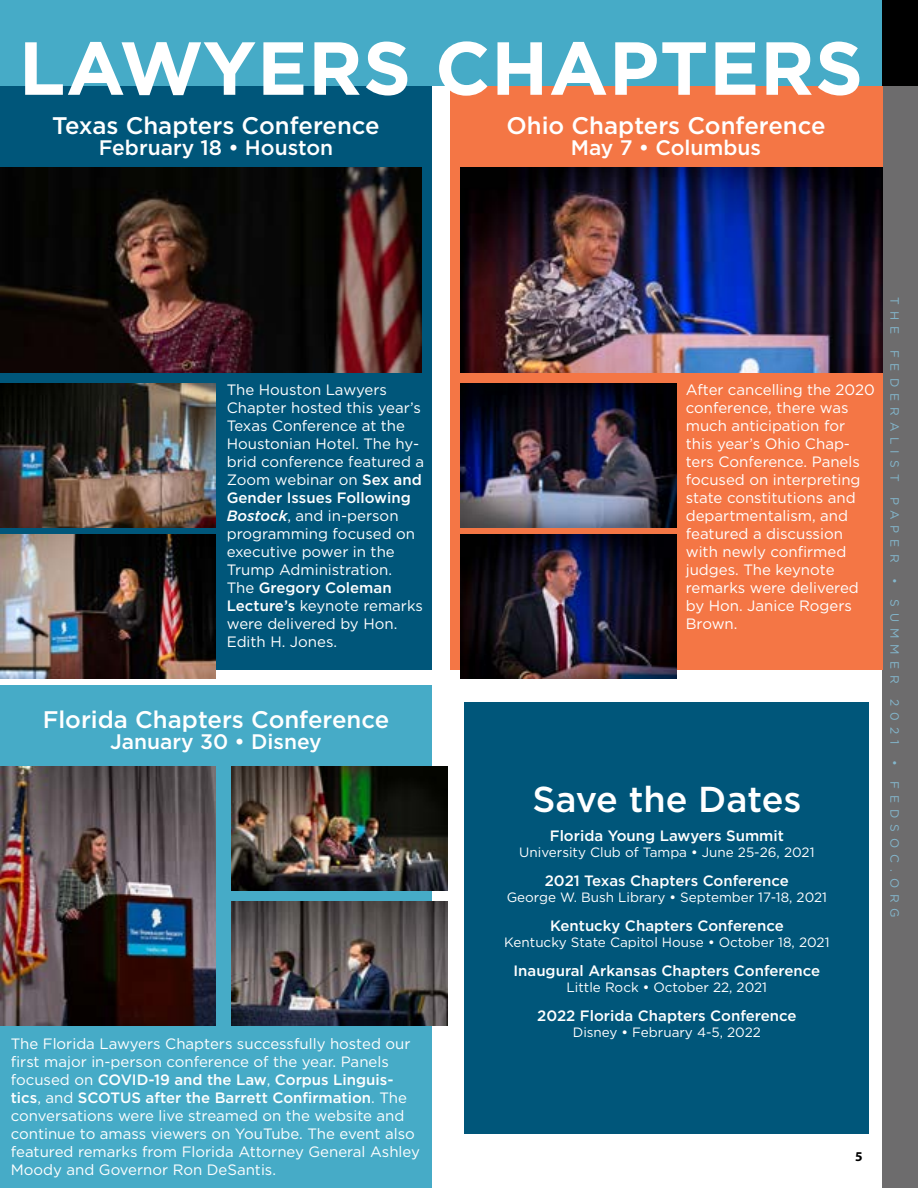
<style>
.page{position:relative;width:918px;height:1188px;background:#fff}
.page>*{position:absolute;margin:0;border:0;box-sizing:border-box;transform-origin:0 0}
.t1{font:700 75px "Gotham";letter-spacing:.01em;color:#fff}
.t2{font:500 36px "Gotham";color:#fff}
.t3{font:500 24px "Gotham";color:#fff}
.t4{font:500 21px "Gotham";color:#fff}
.t5{font:15px/18px "Gotham";color:#fff}
.t6{font:500 15px "Gotham";color:#fff}
.t7{font:13.5px "Gotham";color:#fff}
.t8{font:700 13.5px "Myriad Pro";color:#000}
.t9{font:12px "Gotham";letter-spacing:.5em;color:#83b6cc}
.s1{font-weight:500}
.s2{font-weight:500;font-style:italic}
</style>
<div class="page">
<div style="left:882px;top:80px;width:36px;height:1108px;background:#6d6c6d"></div>
<div style="left:0;top:0;width:882px;height:86px;background:#46abc7"></div>
<div style="left:882px;top:0;width:36px;height:86px;background:#000"></div>
<div style="left:0;top:86px;width:432px;height:584px;background:#00567a"></div>
<div style="left:450px;top:86px;width:432px;height:584px;background:#f47645"></div>
<img style="left:461px;top:383px;width:216px;height:145px">
<img style="left:461px;top:167px;width:421px;height:206px">
<img style="left:0;top:535px;width:216px;height:144px">
<img style="left:0;top:383px;width:216px;height:144px">
<img style="left:0;top:167px;width:421px;height:206px">
<div style="left:0;top:686px;width:432px;height:502px;background:#46abc7"></div>
<img style="left:0;top:767px;width:216px;height:259px">
<img style="left:231px;top:902px;width:216px;height:124px">
<img style="left:231px;top:767px;width:216px;height:124px">
<div style="left:464px;top:702px;width:405px;height:432px;background:#00567a"></div>
<img style="left:461px;top:535px;width:216px;height:144px">
<h1 class="t1" style="left:19px;top:19px;width:846px">LAWYERS CHAPTERS</h1>
<h3 class="t3" style="left:52px;top:110px;width:329px">Texas Chapters Conference</h3>
<h3 class="t4" style="left:99px;top:134px;width:236px">February 18 • Houston</h3>
<h3 class="t3" style="left:506px;top:110px;width:321px">Ohio Chapters Conference</h3>
<h3 class="t4" style="left:571px;top:134px;width:192px">May 7 • Columbus</h3>
<p class="t5" style="left:227px;top:381px;width:199px">The Houston Lawyers<br>Chapter hosted this year’s<br>Texas Conference at the<br>Houstonian Hotel. The hy&shy;brid conference featured a<br>Zoom webinar on <span class="s1">Sex and<br>Gender Issues Following<br></span><span class="s2">Bostock</span>, and in-person programming focused on executive power in the<br>Trump Administration.<br>The <span class="s1">Gregory Coleman<br>Lecture’s</span> keynote remarks were delivered by Hon.<br>Edith H. Jones.</p>
<p class="t5" style="left:686px;top:381px;width:191px">After cancelling the 2020 conference, there was much anticipation for this year’s Ohio Chap&shy;ters Conference. Panels focused on interpreting state constitutions and departmentalism, and featured a discussion with newly confirmed judges. The keynote remarks were delivered by Hon. Janice Rogers<br>Brown.</p>
<h3 class="t3" style="left:43px;top:704px;width:348px">Florida Chapters Conference</h3>
<h3 class="t4" style="left:110px;top:728px;width:213px">January 30 • Disney</h3>
<p class="t5" style="left:11px;top:1034px;width:411px">The Florida Lawyers Chapters successfully hosted our first major in-person conference of the year. Panels focused on <span class="s1">COVID-19 and the Law</span>, <span class="s1">Corpus Linguis&shy;tics</span>, and <span class="s1">SCOTUS after the Barrett Confirmation</span>. The conversations were live streamed on the website and continue to amass viewers on YouTube. The event also featured remarks from Florida Attorney General Ashley Moody and Governor Ron DeSantis.</p>
<h2 class="t2" style="left:532px;top:776px;width:271px">Save the Dates</h2>
<p class="t6" style="left:550px;top:825px;width:236px">Florida Young Lawyers Summit</p>
<p class="t7" style="left:519px;top:843px;width:297px">University Club of Tampa <span class="s1">•</span> June 25-26, 2021</p>
<p class="t6" style="left:545px;top:870px;width:246px">2021 Texas Chapters Conference</p>
<p class="t7" style="left:507px;top:888px;width:322px">George W. Bush Library <span class="s1">•</span> September 17-18, 2021</p>
<p class="t6" style="left:550px;top:915px;width:235px">Kentucky Chapters Conference</p>
<p class="t7" style="left:504px;top:933px;width:327px">Kentucky State Capitol House <span class="s1">•</span> October 18, 2021</p>
<p class="t6" style="left:514px;top:960px;width:308px">Inaugural Arkansas Chapters Conference</p>
<p class="t7" style="left:567px;top:978px;width:202px">Little Rock <span class="s1">•</span> October 22, 2021</p>
<p class="t6" style="left:537px;top:1005px;width:261px">2022 Florida Chapters Conference</p>
<p class="t7" style="left:573px;top:1023px;width:190px">Disney <span class="s1">•</span> February 4-5, 2022</p>
<p class="t8" style="left:855px;top:1148px;width:9px">5</p>
<p class="t9" style="left:902px;top:297px;width:38px;rotate:90deg">THE</p>
<p class="t9" style="left:902px;top:350px;width:133px;rotate:90deg">FEDERALIST</p>
<p class="t9" style="left:902px;top:497px;width:67px;rotate:90deg">PAPER</p>
<p class="t9" style="left:902px;top:578px;width:107px;rotate:90deg">• SUMMER</p>
<p class="t9" style="left:902px;top:699px;width:47px;rotate:90deg">2021</p>
<p class="t9" style="left:902px;top:760px;width:160px;rotate:90deg">• FEDSOC.ORG</p>
</div>
